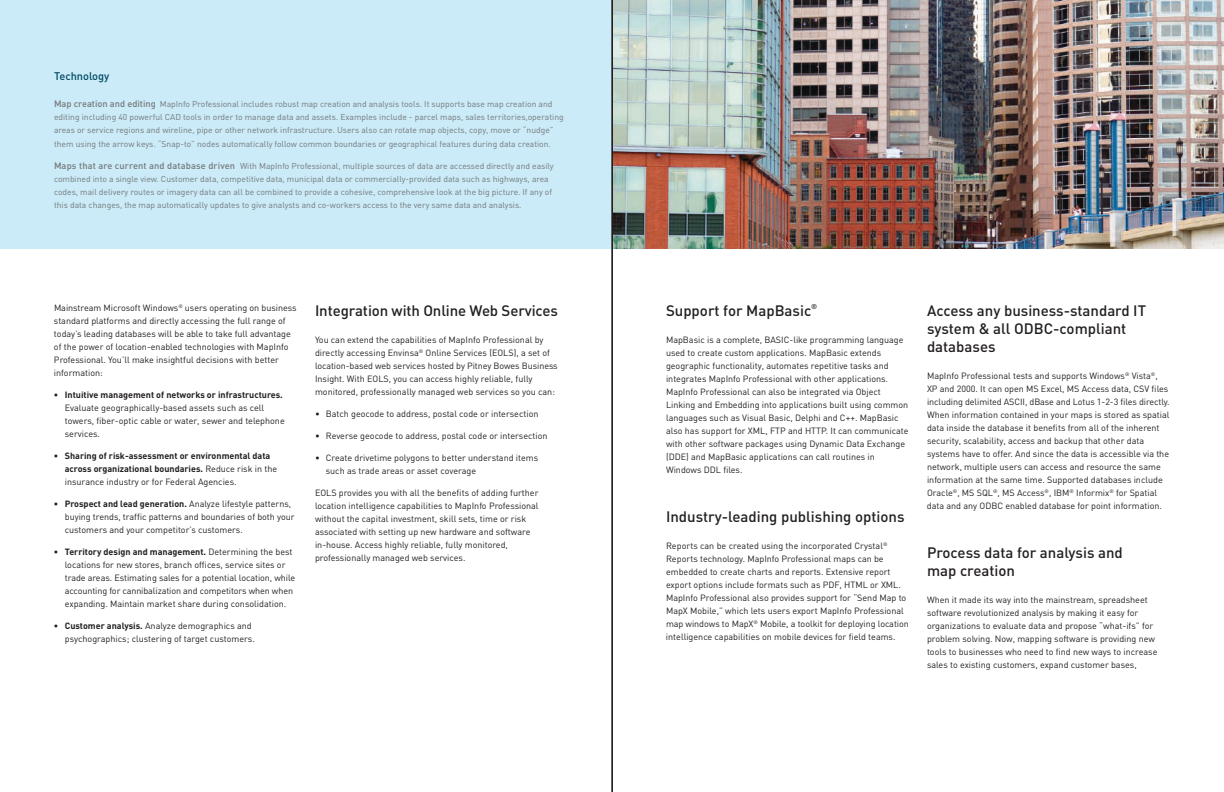
<style>
.page{position:relative;width:1224px;height:792px;background:#fff}
.page>*{position:absolute;margin:0;border:0;box-sizing:border-box;transform-origin:0 0}
.t1{font:500 15px/18px "DIN";color:#231f20}
.t2{font:500 11px "DIN";color:#004964}
.t3{font:9px/13px "DIN";color:#231f20}
.t4{font:700 9px/13px "DIN";color:#231f20}
.t5{font:8.5px/13px "DIN";color:#76787b}
.t6{font:500 7px "DIN";color:#231f20}
.s1{font-weight:500;font-size:9.2px}
.s2{font-weight:400}
.s3{font-weight:700}
</style>
<div class="page">
<div style="left:0;top:0;width:612px;height:249px;background:#caebf7"></div>
<img style="left:613px;top:0;width:611px;height:249px">
<hr style="left:612px;top:0;width:1px;height:792px;background:#231f20">
<p class="t2" style="left:54px;top:69px;width:57px">Technology</p>
<p class="t5" style="left:54px;top:97px;width:511px"><span class="s1">Map creation and editing</span> MapInfo Professional includes robust map creation and analysis tools. It supports base map creation and editing including 40 powerful CAD tools in order to manage data and assets. Examples include - parcel maps, sales territories,operating areas or service regions and wireline, pipe or other network infrastructure. Users also can rotate map objects, copy, move or “nudge”</p>
<p class="t5" style="left:54px;top:137px;width:498px">them using the arrow keys. “Snap-to” nodes automatically follow common boundaries or geographical features during data creation.</p>
<p class="t5" style="left:54px;top:159px;width:501px"><span class="s1">Maps that are current and database driven</span> With MapInfo Professional, multiple sources of data are accessed directly and easily combined into a single view. Customer data, competitive data, municipal data or commercially-provided data such as highways, area codes, mail delivery routes or imagery data can all be combined to provide a cohesive, comprehensive look at the big picture. If any of this data changes, the map automatically updates to give analysts and co-workers access to the very same data and analysis.</p>
<p class="t3" style="left:54px;top:301px;width:244px">Mainstream Microsoft Windows<sup>®</sup> users operating on business standard platforms and directly accessing the full range of today’s leading databases will be able to take full advantage of the power of location-enabled technologies with MapInfo Professional. You’ll make insightful decisions with better information:</p>
<p class="t4" style="left:54px;top:388px;width:230px">• Intuitive management of networks or infrastructures.</p>
<p class="t3" style="left:65px;top:401px;width:222px">Evaluate geographically-based assets such as cell towers, fiber-optic cable or water, sewer and telephone services.</p>
<p class="t4" style="left:65px;top:449px;width:214px;text-indent:-11px">• Sharing of risk-assessment or environmental data across organizational boundaries. <span class="s2">Reduce risk in the insurance industry or for Federal Agencies.</span></p>
<p class="t3" style="left:65px;top:497px;width:231px;text-indent:-11px"><span class="s3">• Prospect and lead generation.</span> Analyze lifestyle patterns, buying trends, traffic patterns and boundaries of both your customers and your competitor’s customers.</p>
<p class="t3" style="left:65px;top:545px;width:232px;text-indent:-11px"><span class="s3">• Territory design and management.</span> Determining the best locations for new stores, branch offices, service sites or trade areas. Estimating sales for a potential location, while accounting for cannibalization and competitors when when expanding. Maintain market share during consolidation.</p>
<p class="t3" style="left:65px;top:619px;width:191px;text-indent:-11px"><span class="s3">• Customer analysis.</span> Analyze demographics and psychographics; clustering of target customers.</p>
<h1 class="t1" style="left:315px;top:301px;width:244px">Integration with Online Web Services</h1>
<p class="t3" style="left:315px;top:333px;width:244px">You can extend the capabilities of MapInfo Professional by directly accessing Envinsa<sup>®</sup> Online Services (EOLS), a set of location-based web services hosted by Pitney Bowes Business Insight. With EOLS, you can access highly reliable, fully monitored, professionally managed web services so you can:</p>
<p class="t3" style="left:315px;top:407px;width:225px">• Batch geocode to address, postal code or intersection</p>
<p class="t3" style="left:315px;top:429px;width:234px">• Reverse geocode to address, postal code or intersection</p>
<p class="t3" style="left:326px;top:451px;width:214px;text-indent:-11px">• Create drivetime polygons to better understand items such as trade areas or asset coverage</p>
<p class="t3" style="left:315px;top:486px;width:225px">EOLS provides you with all the benefits of adding further location intelligence capabilities to MapInfo Professional without the capital investment, skill sets, time or risk associated with setting up new hardware and software in-house. Access highly reliable, fully monitored, professionally managed web services.</p>
<h1 class="t1" style="left:666px;top:301px;width:147px">Support for MapBasic</h1>
<p class="t6" style="left:811px;top:302px;width:8px">®</p>
<p class="t3" style="left:666px;top:333px;width:244px">MapBasic is a complete, BASIC-like programming language used to create custom applications. MapBasic extends geographic functionality, automates repetitive tasks and integrates MapInfo Professional with other applications.<br>MapInfo Professional can also be integrated via Object Linking and Embedding into applications built using common languages such as Visual Basic, Delphi and C++. MapBasic also has support for XML, FTP and HTTP. It can communicate with other software packages using Dynamic Data Exchange (DDE) and MapBasic applications can call routines in Windows DDL files.</p>
<h1 class="t1" style="left:666px;top:507px;width:240px">Industry-leading publishing options</h1>
<p class="t3" style="left:666px;top:539px;width:244px">Reports can be created using the incorporated Crystal<sup>® </sup>Reports technology. MapInfo Professional maps can be embedded to create charts and reports. Extensive report export options include formats such as PDF, HTML or XML.<br>MapInfo Professional also provides support for “Send Map to MapX Mobile,” which lets users export MapInfo Professional map windows to MapX<sup>®</sup> Mobile, a toolkit for deploying location intelligence capabilities on mobile devices for field teams.</p>
<h1 class="t1" style="left:927px;top:301px;width:221px">Access any business-standard IT system &amp; all ODBC-compliant databases</h1>
<p class="t3" style="left:927px;top:369px;width:244px">MapInfo Professional tests and supports Windows<sup>®</sup> Vista<sup>®</sup>, XP and 2000. It can open MS Excel, MS Access data, CSV files including delimited ASCII, dBase and Lotus 1-2-3 files directly.<br>When information contained in your maps is stored as spatial data inside the database it benefits from all of the inherent security, scalability, access and backup that other data systems have to offer. And since the data is accessible via the network, multiple users can access and resource the same information at the same time. Supported databases include Oracle<sup>®</sup>, MS SQL<sup>®</sup>, MS Access<sup>®</sup>, IBM<sup>®</sup> Informix<sup>®</sup> for Spatial data and any ODBC enabled database for point information.</p>
<h1 class="t1" style="left:927px;top:543px;width:197px">Process data for analysis and map creation</h1>
<p class="t3" style="left:927px;top:593px;width:232px">When it made its way into the mainstream, spreadsheet software revolutionized analysis by making it easy for organizations to evaluate data and propose “what-ifs” for problem solving. Now, mapping software is providing new tools to businesses who need to find new ways to increase sales to existing customers, expand customer bases,</p>
</div>
